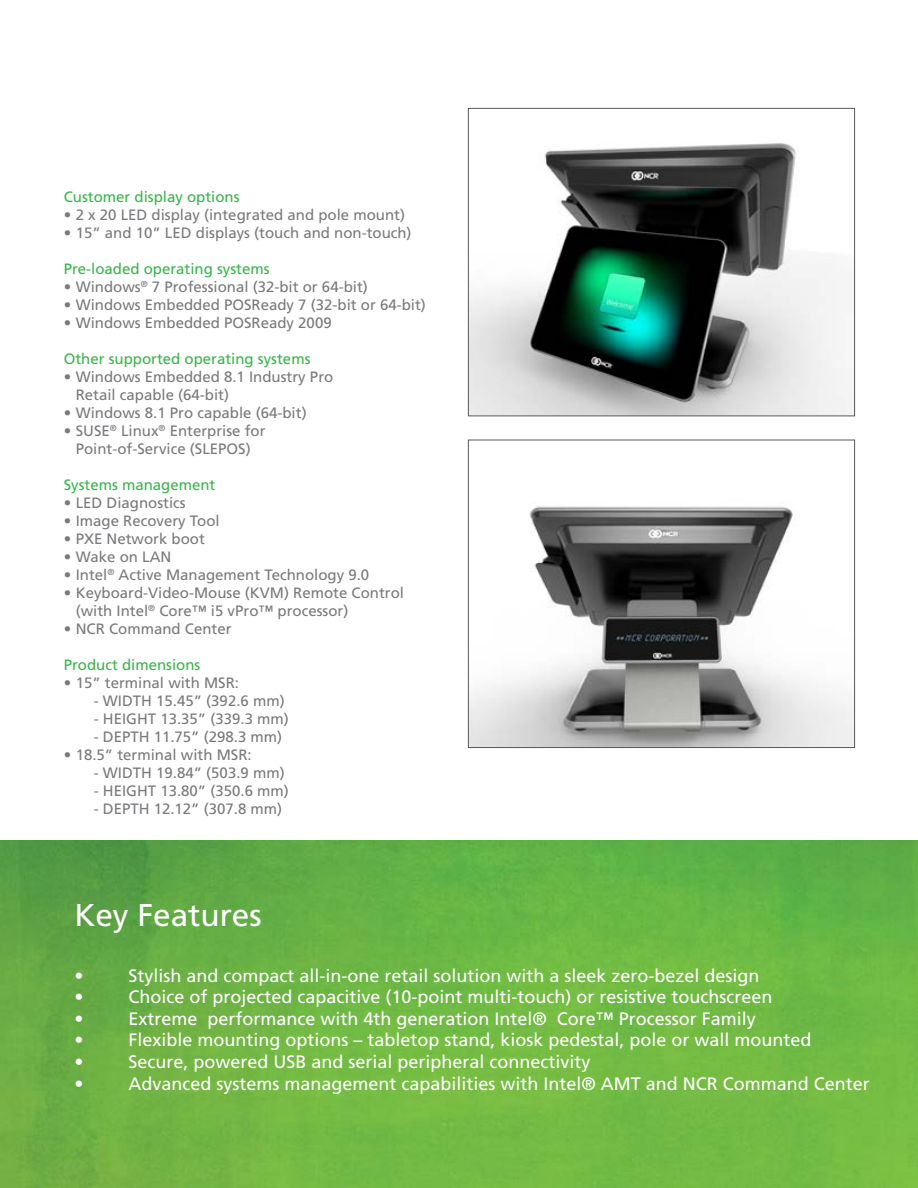
<style>
.page{position:relative;width:918px;height:1188px;background:#fff}
.page>*{position:absolute;margin:0;border:0;box-sizing:border-box;transform-origin:0 0}
.t1{font:31.5px "Frutiger LT Std";color:#fff}
.t2{font:18px "Frutiger LT Std";color:#fff}
.t3{font:15px/18px "Frutiger LT Std";color:#797a7d}
.t4{font:15px "Frutiger LT Std";color:#39b54a}
</style>
<div class="page">
<img style="left:0;top:840px;width:918px;height:348px">
<img style="left:470px;top:143px;width:383px;height:271px">
<div style="left:468px;top:108px;width:387px;height:308px;border:1px solid #58595b"></div>
<img style="left:470px;top:506px;width:383px;height:240px">
<div style="left:468px;top:440px;width:387px;height:308px;border:1px solid #58595b"></div>
<p class="t4" style="left:64px;top:188px;width:177px">Customer display options</p>
<p class="t3" style="left:64px;top:205px;width:343px">• 2 x 20 LED display (integrated and pole mount)</p>
<p class="t3" style="left:64px;top:223px;width:349px">• 15” and 10” LED displays (touch and non-touch)</p>
<p class="t4" style="left:64px;top:260px;width:207px">Pre-loaded operating systems</p>
<p class="t3" style="left:64px;top:277px;width:306px">• Windows<sup>®</sup> 7 Professional (32-bit or 64-bit)</p>
<p class="t3" style="left:64px;top:295px;width:364px">• Windows Embedded POSReady 7 (32-bit or 64-bit)</p>
<p class="t3" style="left:64px;top:313px;width:269px">• Windows Embedded POSReady 2009</p>
<p class="t4" style="left:64px;top:350px;width:248px">Other supported operating systems</p>
<p class="t3" style="left:76px;top:367px;width:259px;text-indent:-12px">• Windows Embedded 8.1 Industry Pro<br>Retail capable (64-bit)</p>
<p class="t3" style="left:64px;top:403px;width:244px">• Windows 8.1 Pro capable (64-bit)</p>
<p class="t3" style="left:64px;top:421px;width:203px;text-align:center">• SUSE<sup>®</sup> Linux<sup>®</sup> Enterprise for<br>Point-of-Service (SLEPOS)</p>
<p class="t4" style="left:64px;top:476px;width:153px">Systems management</p>
<p class="t3" style="left:64px;top:493px;width:124px">• LED Diagnostics</p>
<p class="t3" style="left:64px;top:511px;width:157px">• Image Recovery Tool</p>
<p class="t3" style="left:64px;top:529px;width:143px">• PXE Network boot</p>
<p class="t3" style="left:64px;top:547px;width:109px">• Wake on LAN</p>
<p class="t3" style="left:64px;top:565px;width:307px">• Intel<sup>®</sup> Active Management Technology 9.0</p>
<p class="t3" style="left:76px;top:583px;width:330px;text-indent:-12px">• Keyboard-Video-Mouse (KVM) Remote Control (with Intel<sup>®</sup> Core™ i5 vPro™ processor)</p>
<p class="t3" style="left:64px;top:619px;width:169px">• NCR Command Center</p>
<p class="t4" style="left:64px;top:656px;width:138px">Product dimensions</p>
<p class="t3" style="left:64px;top:673px;width:177px">• 15” terminal with MSR:</p>
<p class="t3" style="left:94px;top:691px;width:192px">- WIDTH 15.45” (392.6 mm)</p>
<p class="t3" style="left:94px;top:709px;width:197px">- HEIGHT 13.35” (339.3 mm)</p>
<p class="t3" style="left:94px;top:727px;width:190px">- DEPTH 11.75” (298.3 mm)</p>
<p class="t3" style="left:64px;top:745px;width:189px">• 18.5” terminal with MSR:</p>
<p class="t3" style="left:94px;top:763px;width:192px">- WIDTH 19.84” (503.9 mm)</p>
<p class="t3" style="left:94px;top:781px;width:197px">- HEIGHT 13.80” (350.6 mm)</p>
<p class="t3" style="left:94px;top:799px;width:190px">- DEPTH 12.12” (307.8 mm)</p>
<h1 class="t1" style="left:74px;top:896px;width:189px">Key Features</h1>
<p class="t2" style="left:74px;top:965px;width:10px">•</p>
<p class="t2" style="left:128px;top:965px;width:633px">Stylish and compact all-in-one retail solution with a sleek zero-bezel design</p>
<p class="t2" style="left:74px;top:986px;width:10px">•</p>
<p class="t2" style="left:128px;top:986px;width:646px">Choice of projected capacitive (10-point multi-touch) or resistive touchscreen</p>
<p class="t2" style="left:74px;top:1008px;width:10px">•</p>
<p class="t2" style="left:128px;top:1008px;width:629px">Extreme performance with 4th generation Intel® Core™ Processor Family</p>
<p class="t2" style="left:74px;top:1030px;width:10px">•</p>
<p class="t2" style="left:128px;top:1030px;width:685px">Flexible mounting options – tabletop stand, kiosk pedestal, pole or wall mounted</p>
<p class="t2" style="left:74px;top:1051px;width:10px">•</p>
<p class="t2" style="left:128px;top:1051px;width:464px">Secure, powered USB and serial peripheral connectivity</p>
<p class="t2" style="left:74px;top:1073px;width:10px">•</p>
<p class="t2" style="left:128px;top:1073px;width:743px">Advanced systems management capabilities with Intel® AMT and NCR Command Center</p>
</div>
